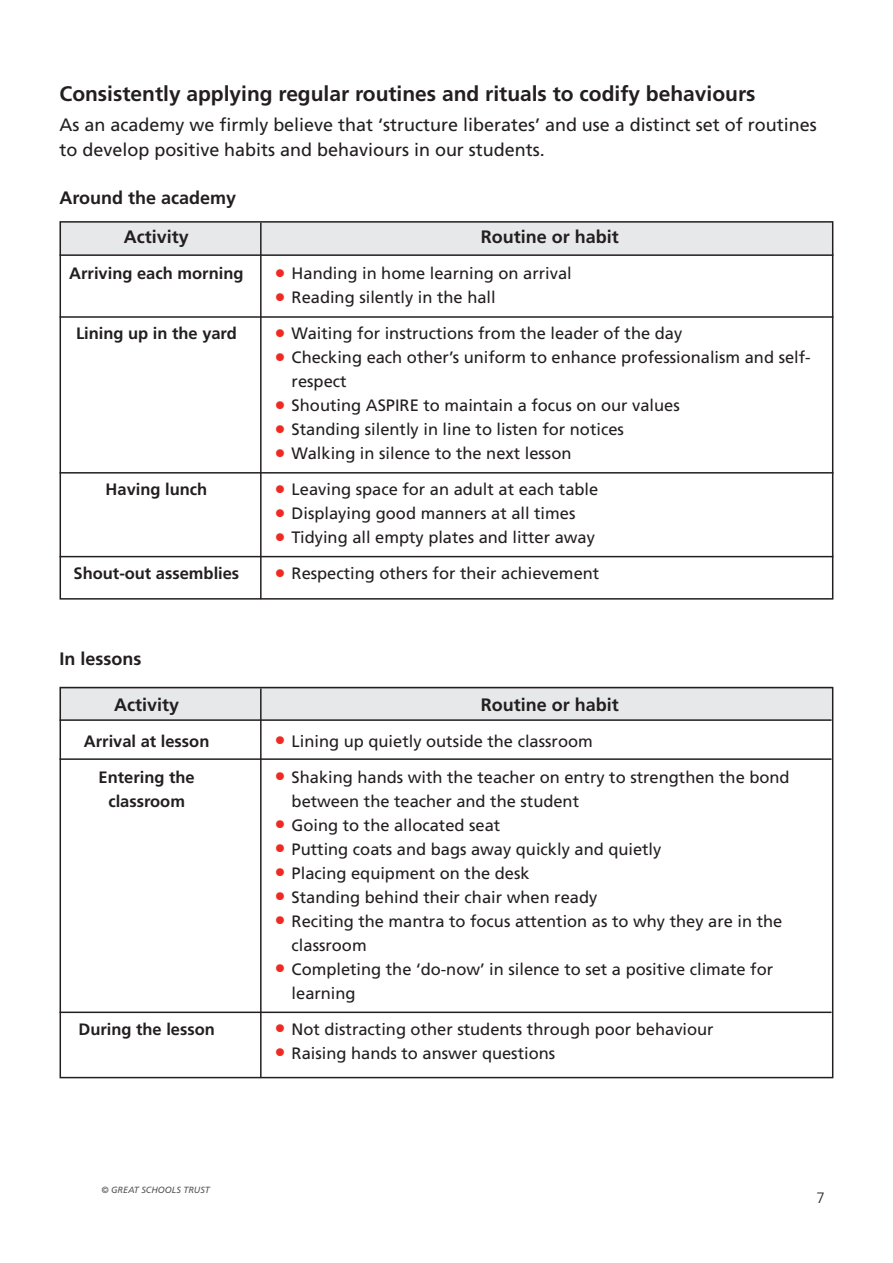
<style>
.page{position:relative;width:893px;height:1263px;background:#fff}
.page>*{position:absolute;margin:0;border:0;box-sizing:border-box;transform-origin:0 0}
.t1{font:700 21px "Frutiger";color:#231f20}
.t2{font:18px/25.5px "Frutiger";color:#231f20}
.t3{font:700 18px/39px "Frutiger";color:#231f20}
.t4{font:16.5px/24px "Frutiger";color:#231f20}
.t5{font:700 16.5px/36px "Frutiger";color:#231f20;text-align:center}
.t6{font:300 15px "Frutiger";color:#231f20}
.t7{font:italic 9px "Frutiger";color:#57585a}
.s1{font-size:22.5px;color:#ee2a23}
</style>
<div class="page">
<div style="left:60px;top:687px;width:773px;height:34px;background:#e7e8e9"></div>
<div style="left:60px;top:687px;width:773px;height:391px;border:2px solid #231f20"></div>
<hr style="left:260px;top:688px;width:2px;height:390px;background:#231f20">
<div style="left:60px;top:221px;width:773px;height:34px;background:#e7e8e9"></div>
<hr style="left:60px;top:254px;width:773px;height:2px;background:#231f20">
<div style="left:60px;top:221px;width:773px;height:379px;border:2px solid #231f20"></div>
<hr style="left:60px;top:316px;width:773px;height:2px;background:#231f20">
<hr style="left:60px;top:472px;width:773px;height:2px;background:#231f20">
<hr style="left:60px;top:556px;width:773px;height:1px;background:#231f20">
<hr style="left:260px;top:223px;width:2px;height:376px;background:#231f20">
<hr style="left:60px;top:719px;width:771px;height:2px;background:#231f20">
<hr style="left:60px;top:758px;width:771px;height:2px;background:#231f20">
<hr style="left:60px;top:1011px;width:771px;height:2px;background:#231f20">
<p class="t1" style="left:60px;top:85px;width:697px">Consistently applying regular routines and rituals to codify behaviours</p>
<p class="t2" style="left:60px;top:113px;width:759px">As an academy we firmly believe that ‘structure liberates’ and use a distinct set of routines to develop positive habits and behaviours in our students.</p>
<p class="t3" style="left:124px;top:180px;width:114px;text-indent:-64px">Around the academy<br>Activity</p>
<p class="t5" style="left:69px;top:257px;width:176px">Arriving each morning</p>
<p class="t3" style="left:481px;top:219px;width:139px">Routine or habit</p>
<p class="t4" style="left:275px;top:263px;width:299px"><span class="s1">•</span> Handing in home learning on arrival</p>
<p class="t4" style="left:275px;top:287px;width:223px"><span class="s1">•</span> Reading silently in the hall</p>
<p class="t4" style="left:275px;top:323px;width:409px"><span class="s1">•</span> Waiting for instructions from the leader of the day</p>
<p class="t4" style="left:292px;top:347px;width:521px;text-indent:-17px"><span class="s1">•</span> Checking each other’s uniform to enhance professionalism and self&shy;respect</p>
<p class="t4" style="left:275px;top:395px;width:407px"><span class="s1">•</span> Shouting ASPIRE to maintain a focus on our values</p>
<p class="t4" style="left:275px;top:419px;width:351px"><span class="s1">•</span> Standing silently in line to listen for notices</p>
<p class="t4" style="left:275px;top:443px;width:298px"><span class="s1">•</span> Walking in silence to the next lesson</p>
<p class="t4" style="left:275px;top:479px;width:325px"><span class="s1">•</span> Leaving space for an adult at each table</p>
<p class="t4" style="left:275px;top:503px;width:302px"><span class="s1">•</span> Displaying good manners at all times</p>
<p class="t4" style="left:275px;top:527px;width:322px"><span class="s1">•</span> Tidying all empty plates and litter away</p>
<p class="t4" style="left:275px;top:563px;width:326px"><span class="s1">•</span> Respecting others for their achievement</p>
<p class="t5" style="left:76px;top:317px;width:162px">Lining up in the yard</p>
<p class="t5" style="left:106px;top:473px;width:103px">Having lunch</p>
<p class="t5" style="left:74px;top:557px;width:167px">Shout-out assemblies</p>
<p class="t3" style="left:60px;top:641px;width:83px">In lessons</p>
<p class="t3" style="left:114px;top:686px;width:66px">Activity</p>
<p class="t5" style="left:84px;top:724px;width:127px">Arrival at lesson<br>Entering the</p>
<p class="t5" style="left:108px;top:784px;width:78px">classroom</p>
<p class="t5" style="left:78px;top:1012px;width:138px">During the lesson</p>
<p class="t7" style="left:101px;top:1186px;width:110px">© GREAT SCHOOLS TRUST</p>
<p class="t3" style="left:481px;top:686px;width:139px">Routine or habit</p>
<p class="t4" style="left:275px;top:730px;width:320px"><span class="s1">•</span> Lining up quietly outside the classroom</p>
<p class="t4" style="left:292px;top:766px;width:500px;text-indent:-17px"><span class="s1">•</span> Shaking hands with the teacher on entry to strengthen the bond between the teacher and the student</p>
<p class="t4" style="left:275px;top:814px;width:227px"><span class="s1">•</span> Going to the allocated seat</p>
<p class="t4" style="left:275px;top:838px;width:388px"><span class="s1">•</span> Putting coats and bags away quickly and quietly</p>
<p class="t4" style="left:275px;top:862px;width:257px"><span class="s1">•</span> Placing equipment on the desk</p>
<p class="t4" style="left:275px;top:886px;width:324px"><span class="s1">•</span> Standing behind their chair when ready</p>
<p class="t4" style="left:292px;top:910px;width:492px;text-indent:-17px"><span class="s1">•</span> Reciting the mantra to focus attention as to why they are in the classroom</p>
<p class="t4" style="left:292px;top:958px;width:483px;text-indent:-17px"><span class="s1">•</span> Completing the ‘do-now’ in silence to set a positive climate for learning</p>
<p class="t4" style="left:275px;top:1018px;width:441px"><span class="s1">•</span> Not distracting other students through poor behaviour</p>
<p class="t4" style="left:275px;top:1042px;width:282px"><span class="s1">•</span> Raising hands to answer questions</p>
<p class="t6" style="left:817px;top:1191px;width:10px">7</p>
</div>
